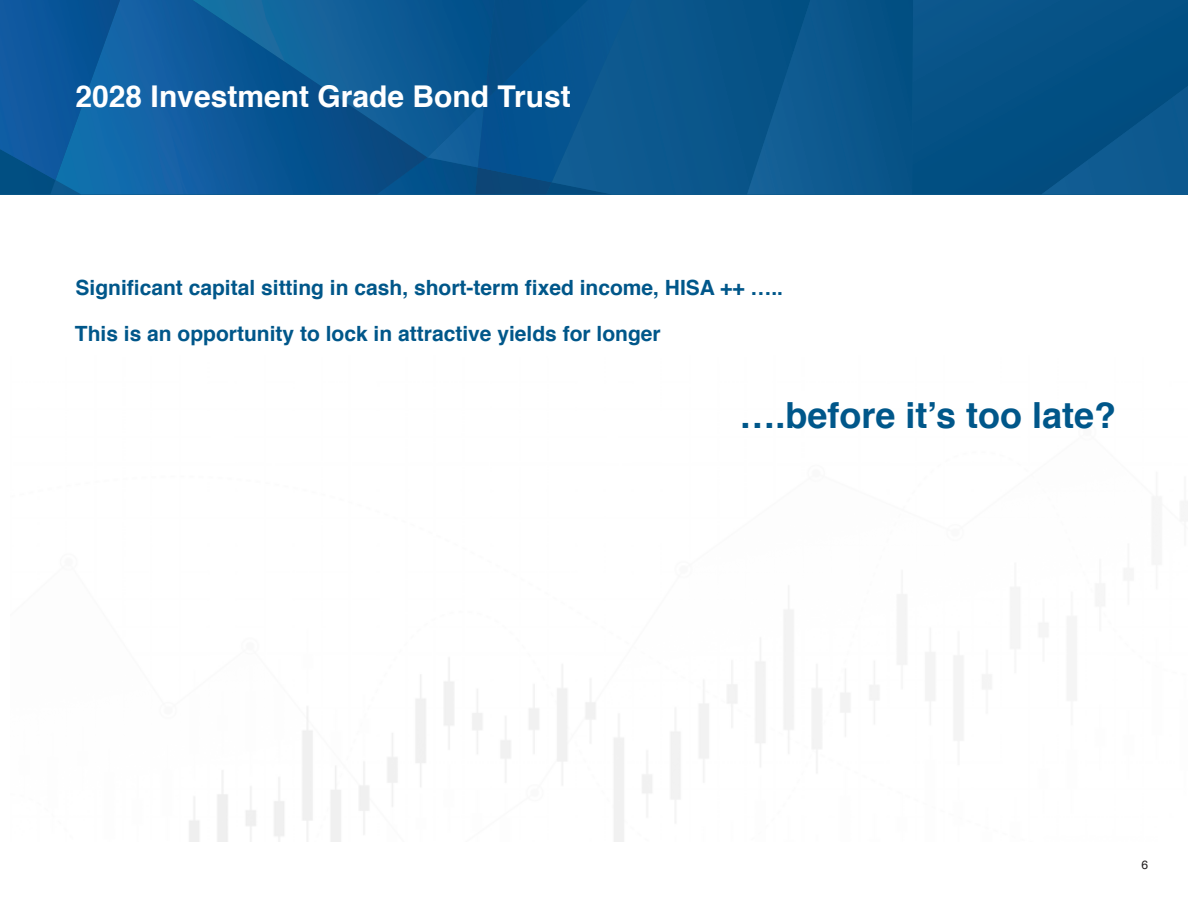
<style>
.page{position:relative;width:1188px;height:918px;background:#fff}
.page>*{position:absolute;margin:0;border:0;box-sizing:border-box;transform-origin:0 0}
.t1{font:700 36px "Helvetica";color:#00578a}
.t2{font:700 30px "Helvetica";color:#fff}
.t3{font:700 21px "Helvetica";color:#00578a}
.t4{font:12px "Helvetica";color:#231f20}
</style>
<div class="page">
<div style="left:552px;top:0;width:195px;height:194px;background:#0b568b"></div>
<svg style="left:747px;top:0;width:165px;height:194px"></svg>
<div style="left:912px;top:0;width:276px;height:194px;background:#055185"></div>
<svg style="left:1041px;top:48px;width:147px;height:146px"></svg>
<svg style="left:0;top:180px;width:55px;height:14px"></svg>
<img style="left:427px;top:168px;width:48px;height:26px">
<img style="left:427px;top:157px;width:51px;height:11px">
<img style="left:427px;top:0;width:51px;height:157px">
<img style="left:55px;top:0;width:372px;height:194px">
<img style="left:0;top:0;width:122px;height:180px">
<img style="left:475px;top:167px;width:77px;height:27px">
<div style="left:478px;top:0;width:157px;height:182px;background:#095690"></div>
<img style="left:485px;top:0;width:109px;height:101px">
<p class="t2" style="left:76px;top:72px;width:497px">2028 Investment Grade Bond Trust</p>
<p class="t3" style="left:76px;top:270px;width:709px">Significant capital sitting in cash, short-term fixed income, HISA ++ …..</p>
<p class="t3" style="left:75px;top:317px;width:587px">This is an opportunity to lock in attractive yields for longer</p>
<p class="t1" style="left:739px;top:386px;width:378px">….before it’s too late?</p>
<p class="t4" style="left:1142px;top:858px;width:8px">6</p>
</div>
